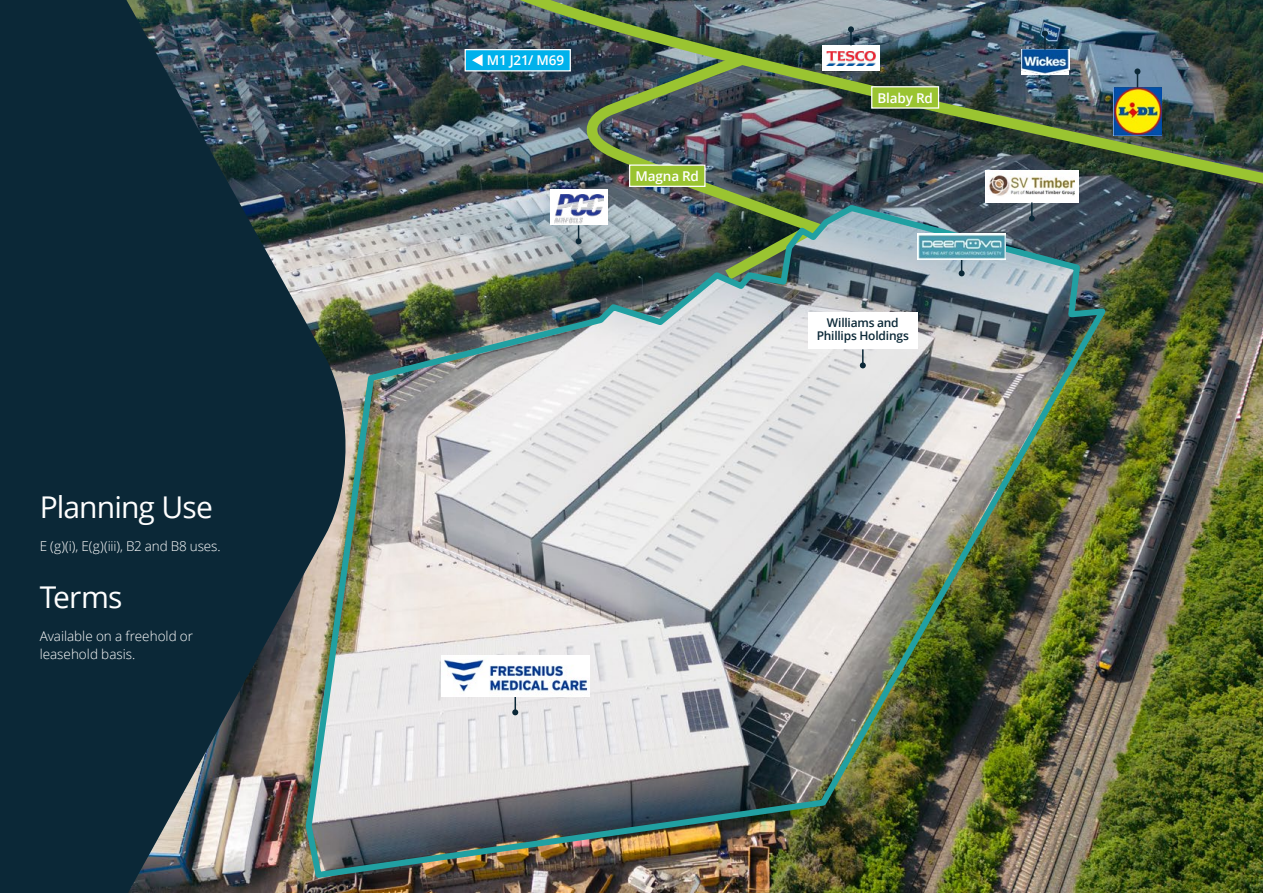
<style>
.page{position:relative;width:1263px;height:893px;background:#fff}
.page>*{position:absolute;margin:0;border:0;box-sizing:border-box;transform-origin:0 0}
.t1{font:30px "Open Sans";letter-spacing:-.03em;color:#fff}
.t2{font:300 13.5px/18px "Open Sans";color:#fff}
.t3{font:600 13.5px "Open Sans";letter-spacing:-.01em;color:#fff}
.t4{font:600 12px/12.8px "Open Sans";letter-spacing:-.015em;color:#0b2837;text-align:center}
</style>
<div class="page">
<img style="left:352px;top:0;width:911px;height:893px">
<img style="left:457px;top:0;width:806px;height:221px">
<img style="left:592px;top:45px;width:248px;height:157px">
<img style="left:352px;top:202px;width:759px;height:680px">
<div style="left:629px;top:164px;width:76px;height:23px;background:#9ac431;border:1px solid #fff"></div>
<div style="left:871px;top:86px;width:68px;height:23px;background:#9ac431;border:1px solid #fff"></div>
<div style="left:465px;top:49px;width:106px;height:22px;background:#00b1eb;border:1px solid #fff"></div>
<svg style="left:472px;top:54px;width:11px;height:12px"></svg>
<img style="left:0;top:0;width:352px;height:893px">
<div style="left:550px;top:190px;width:57px;height:35px;background:#fff"></div>
<img style="left:554px;top:194px;width:49px;height:29px">
<svg style="left:576px;top:225px;width:6px;height:19px"></svg>
<div style="left:985px;top:170px;width:94px;height:32px;background:#fff"></div>
<img style="left:988px;top:175px;width:87px;height:21px">
<svg style="left:1029px;top:202px;width:6px;height:19px"></svg>
<img style="left:1114px;top:87px;width:47px;height:48px">
<svg style="left:1134px;top:68px;width:6px;height:19px"></svg>
<img style="left:1021px;top:50px;width:48px;height:25px">
<svg style="left:1042px;top:31px;width:6px;height:19px"></svg>
<div style="left:822px;top:45px;width:57px;height:26px;background:#fff"></div>
<img style="left:826px;top:51px;width:49px;height:14px">
<svg style="left:848px;top:26px;width:6px;height:19px"></svg>
<svg style="left:512px;top:696px;width:6px;height:19px"></svg>
<img style="left:441px;top:655px;width:148px;height:41px">
<svg style="left:860px;top:349px;width:6px;height:19px"></svg>
<div style="left:808px;top:312px;width:109px;height:36px;background:#fff"></div>
<svg style="left:959px;top:259px;width:6px;height:17px"></svg>
<img style="left:917px;top:234px;width:89px;height:25px">
<h1 class="t1" style="left:40px;top:487px;width:175px">Planning Use</h1>
<p class="t2" style="left:40px;top:537px;width:182px">E (g)(i), E(g)(iii), B2 and B8 uses.</p>
<h1 class="t1" style="left:40px;top:577px;width:84px">Terms</h1>
<p class="t2" style="left:40px;top:627px;width:155px">Available on a freehold or leasehold basis.</p>
<p class="t3" style="left:487px;top:51px;width:79px">M1 J21/ M69</p>
<p class="t3" style="left:635px;top:166px;width:65px">Magna Rd</p>
<p class="t3" style="left:877px;top:88px;width:57px">Blaby Rd</p>
<p class="t4" style="left:817px;top:316px;width:94px">Williams and<br>Phillips Holdings</p>
</div>
